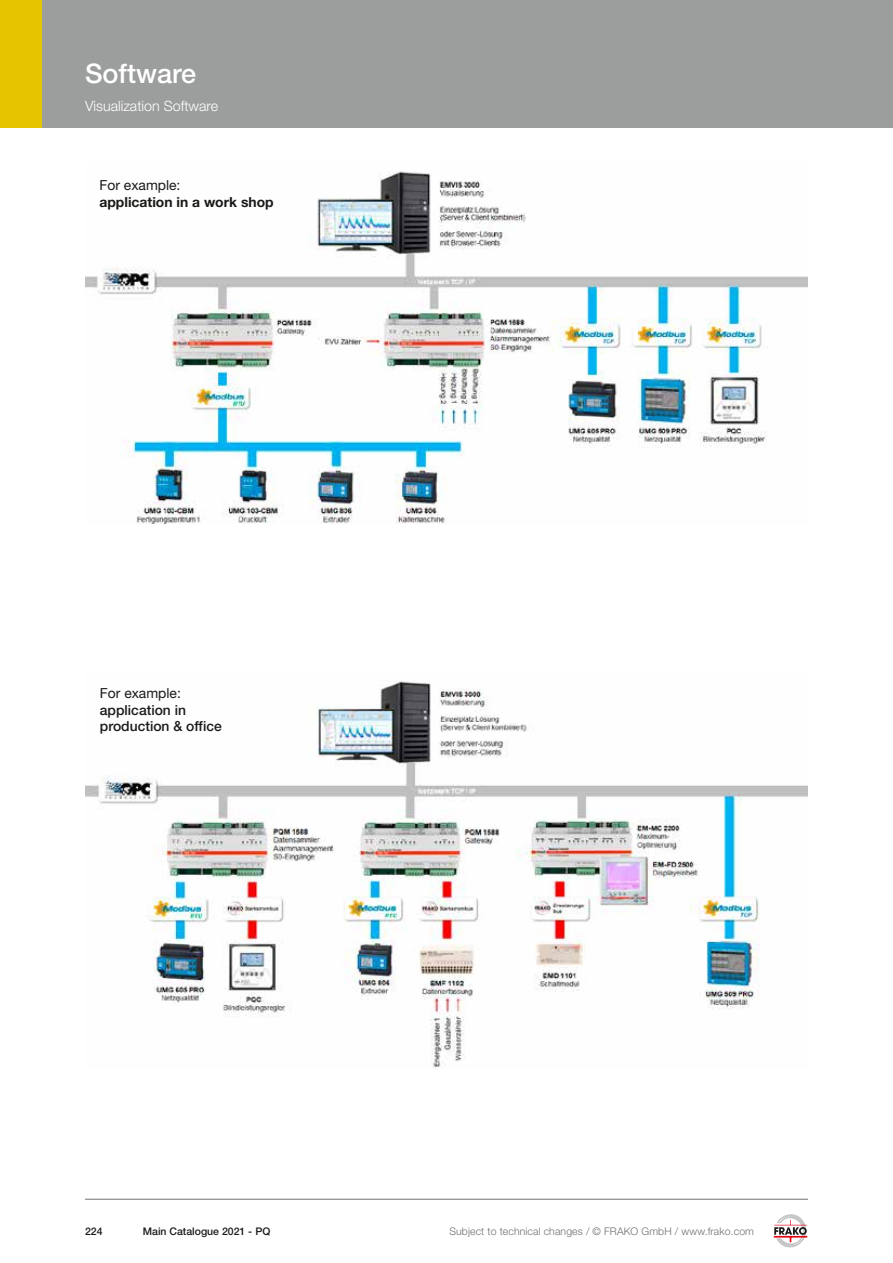
<style>
.page{position:relative;width:893px;height:1263px;background:#fff}
.page>*{position:absolute;margin:0;border:0;box-sizing:border-box;transform-origin:0 0}
.t1{font:500 27px "Helvetica Neue LT Std";color:#fff}
.t2{font:300 14.25px "Helvetica Neue LT Std";color:#fff}
.t3{font:500 13.8px/16.5px "Helvetica Neue LT Std";color:#1a1a18}
.t4{font:13.8px "Helvetica Neue LT Std";color:#1a1a18}
.t5{font:700 13.8px "Helvetica Neue LT Std";color:#1a1a18}
.t6{font:300 10.5px "Helvetica Neue LT Std";letter-spacing:.01em;color:#6f6f6e}
.t7{font:500 10.5px "Helvetica Neue LT Std";color:#1a1a18}
</style>
<div class="page">
<div style="left:0;top:0;width:43px;height:128px;background:#e4c500"></div>
<div style="left:43px;top:0;width:850px;height:128px;background:#9c9d9d"></div>
<hr style="left:85px;top:1199px;width:723px;height:1px;background:#6f6f6e">
<svg style="left:774px;top:1214px;width:34px;height:34px"></svg>
<img style="left:85px;top:681px;width:723px;height:386px">
<img style="left:85px;top:171px;width:723px;height:352px">
<h1 class="t1" style="left:85px;top:57px;width:113px">Software</h1>
<h2 class="t2" style="left:85px;top:97px;width:135px">Visualization Software</h2>
<h3 class="t4" style="left:99px;top:177px;width:82px">For example:</h3>
<h3 class="t5" style="left:99px;top:193px;width:176px">application in a work shop</h3>
<h3 class="t4" style="left:100px;top:685px;width:82px">For example:</h3>
<h3 class="t3" style="left:100px;top:702px;width:123px">application in production &amp; office</h3>
<p class="t7" style="left:85px;top:1225px;width:19px">224</p>
<p class="t7" style="left:143px;top:1225px;width:129px">Main Catalogue 2021 - PQ</p>
<p class="t6" style="left:449px;top:1224px;width:306px">Subject to technical changes / © FRAKO GmbH / www.frako.com</p>
</div>
